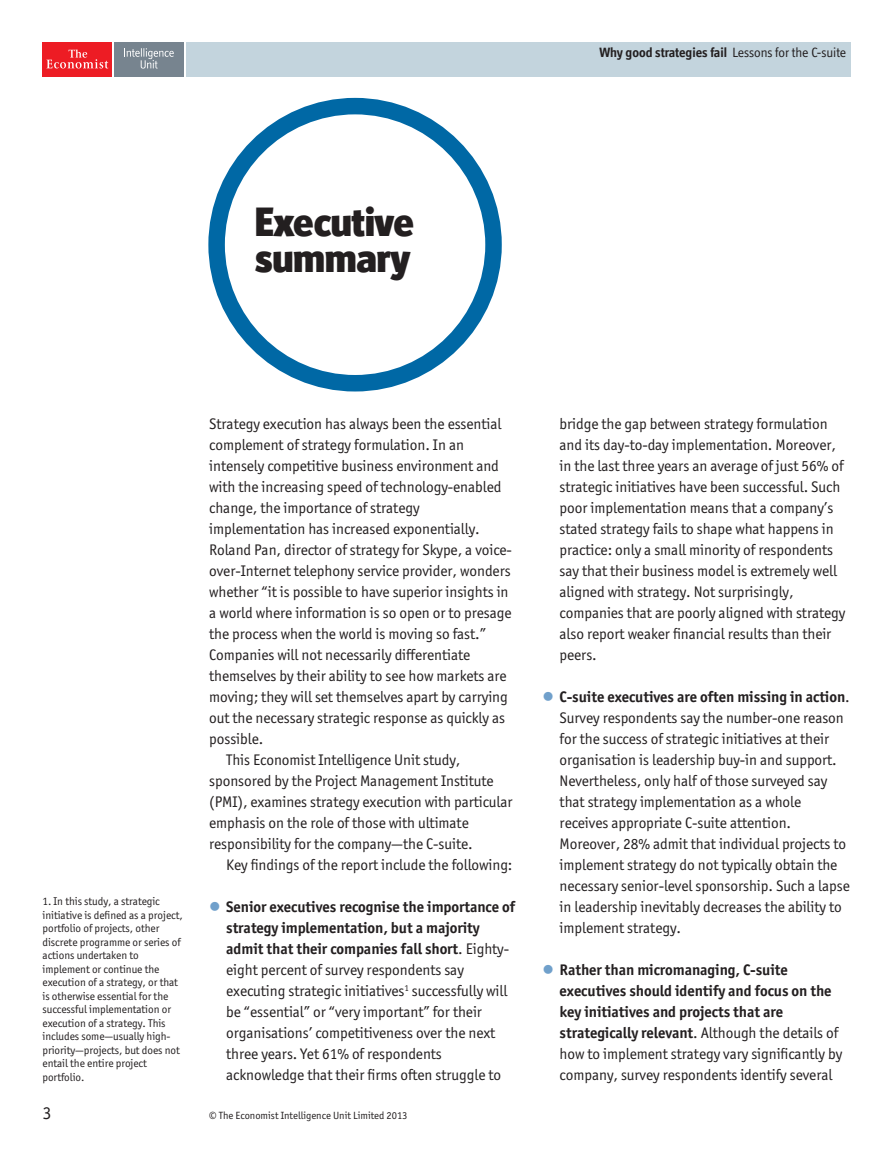
<style>
.page{position:relative;width:893px;height:1149px;background:#fff}
.page>*{position:absolute;margin:0;border:0;box-sizing:border-box;transform-origin:0 0}
.t1{font:900 40.5px/36px "Officina Display";letter-spacing:-.01em;color:#231f20}
.t2{font:18px "Officina San ITC";color:#231f20}
.t3{font:15.3px/21px "Officina San ITC";letter-spacing:-.005em;color:#231f20}
.t4{font:700 15.3px/21px "Officina San ITC";letter-spacing:-.005em;color:#231f20}
.t5{font:700 13.5px "Officina Display";color:#231f20}
.t6{font:11.25px/13.5px "Officina San ITC";letter-spacing:-.005em;color:#231f20}
.t7{font:10.5px "Officina San ITC";color:#231f20}
.s1{font-weight:400}
.s2{color:#70a0cb}
.s3{font-weight:700}
</style>
<div class="page">
<div style="left:43px;top:43px;width:69px;height:34px;background:#ed1c24"></div>
<svg style="left:46px;top:49px;width:62px;height:19px"></svg>
<div style="left:114px;top:43px;width:70px;height:34px;background:#77848f"></div>
<svg style="left:124px;top:48px;width:50px;height:21px"></svg>
<div style="left:186px;top:43px;width:664px;height:34px;background:#c3d4dd"></div>
<div style="left:208px;top:98px;width:294px;height:293px;border:16px solid #0068a5;border-radius:50%"></div>
<p class="t5" style="left:599px;top:46px;width:248px">Why good strategies fail <span class="s1">Lessons for the C-suite</span></p>
<h1 class="t1" style="left:255px;top:207px;width:160px">Executive summary</h1>
<p class="t6" style="left:43px;top:894px;width:142px">1. In this study, a strategic initiative is defined as a project, portfolio of projects, other discrete programme or series of actions undertaken to implement or continue the execution of a strategy, or that is otherwise essential for the successful implementation or execution of a strategy. This includes some—usually high&shy;priority—projects, but does not entail the entire project portfolio.</p>
<p class="t3" style="left:209px;top:413px;width:294px">Strategy execution has always been the essential</p>
<p class="t3" style="left:209px;top:434px;width:256px">complement of strategy formulation. In an</p>
<p class="t3" style="left:209px;top:455px;width:291px">intensely competitive business environment and</p>
<p class="t3" style="left:209px;top:476px;width:294px">with the increasing speed of technology-enabled</p>
<p class="t3" style="left:209px;top:497px;width:212px">change, the importance of strategy</p>
<p class="t3" style="left:209px;top:518px;width:272px">implementation has increased exponentially.</p>
<p class="t3" style="left:209px;top:539px;width:304px">Roland Pan, director of strategy for Skype, a voice-</p>
<p class="t3" style="left:209px;top:560px;width:303px">over-Internet telephony service provider, wonders</p>
<p class="t3" style="left:209px;top:581px;width:301px">whether “it is possible to have superior insights in</p>
<p class="t3" style="left:209px;top:602px;width:304px">a world where information is so open or to presage</p>
<p class="t3" style="left:209px;top:623px;width:278px">the process when the world is moving so fast.”</p>
<p class="t3" style="left:209px;top:644px;width:263px">Companies will not necessarily differentiate</p>
<p class="t3" style="left:209px;top:665px;width:299px">themselves by their ability to see how markets are</p>
<p class="t3" style="left:209px;top:686px;width:300px">moving; they will set themselves apart by carrying</p>
<p class="t3" style="left:209px;top:707px;width:297px">out the necessary strategic response as quickly as</p>
<p class="t3" style="left:209px;top:728px;width:56px">possible.</p>
<p class="t3" style="left:226px;top:749px;width:236px">This Economist Intelligence Unit study,</p>
<p class="t3" style="left:209px;top:770px;width:286px">sponsored by the Project Management Institute</p>
<p class="t3" style="left:209px;top:791px;width:305px">(PMI), examines strategy execution with particular</p>
<p class="t3" style="left:209px;top:812px;width:261px">emphasis on the role of those with ultimate</p>
<p class="t3" style="left:209px;top:833px;width:265px">responsibility for the company—the C-suite.</p>
<p class="t3" style="left:226px;top:854px;width:288px">Key findings of the report include the following:</p>
<p class="t3" style="left:226px;top:896px;width:290px;text-indent:-17px"><span class="s2">●</span> <span class="s3">Senior executives recognise the importance of strategy implementation, but a majority admit that their companies fall short</span>. Eighty&shy;eight percent of survey respondents say executing strategic initiatives<sup>1</sup> successfully will be “essential” or “very important” for their organisations’ competitiveness over the next three years. Yet 61% of respondents acknowledge that their firms often struggle to</p>
<p class="t2" style="left:43px;top:1103px;width:10px">3</p>
<p class="t7" style="left:209px;top:1109px;width:200px">© The Economist Intelligence Unit Limited 2013</p>
<p class="t3" style="left:560px;top:413px;width:287px">bridge the gap between strategy formulation and its day-to-day implementation. Moreover, in the last three years an average of just 56% of strategic initiatives have been successful. Such poor implementation means that a company’s stated strategy fails to shape what happens in practice: only a small minority of respondents say that their business model is extremely well aligned with strategy. Not surprisingly, companies that are poorly aligned with strategy also report weaker financial results than their peers.</p>
<p class="t3" style="left:560px;top:686px;width:292px;text-indent:-17px"><span class="s2">●</span> <span class="s3">C-suite executives are often missing in action</span>.<br>Survey respondents say the number-one reason for the success of strategic initiatives at their organisation is leadership buy-in and support.<br>Nevertheless, only half of those surveyed say that strategy implementation as a whole receives appropriate C-suite attention.<br>Moreover, 28% admit that individual projects to implement strategy do not typically obtain the necessary senior-level sponsorship. Such a lapse in leadership inevitably decreases the ability to implement strategy.</p>
<p class="t4" style="left:560px;top:960px;width:284px;text-indent:-17px"><span class="s2">●</span> Rather than micromanaging, C-suite executives should identify and focus on the key initiatives and projects that are strategically relevant<span class="s1">. Although the details of how to implement strategy vary significantly by company, survey respondents identify several</span></p>
</div>
